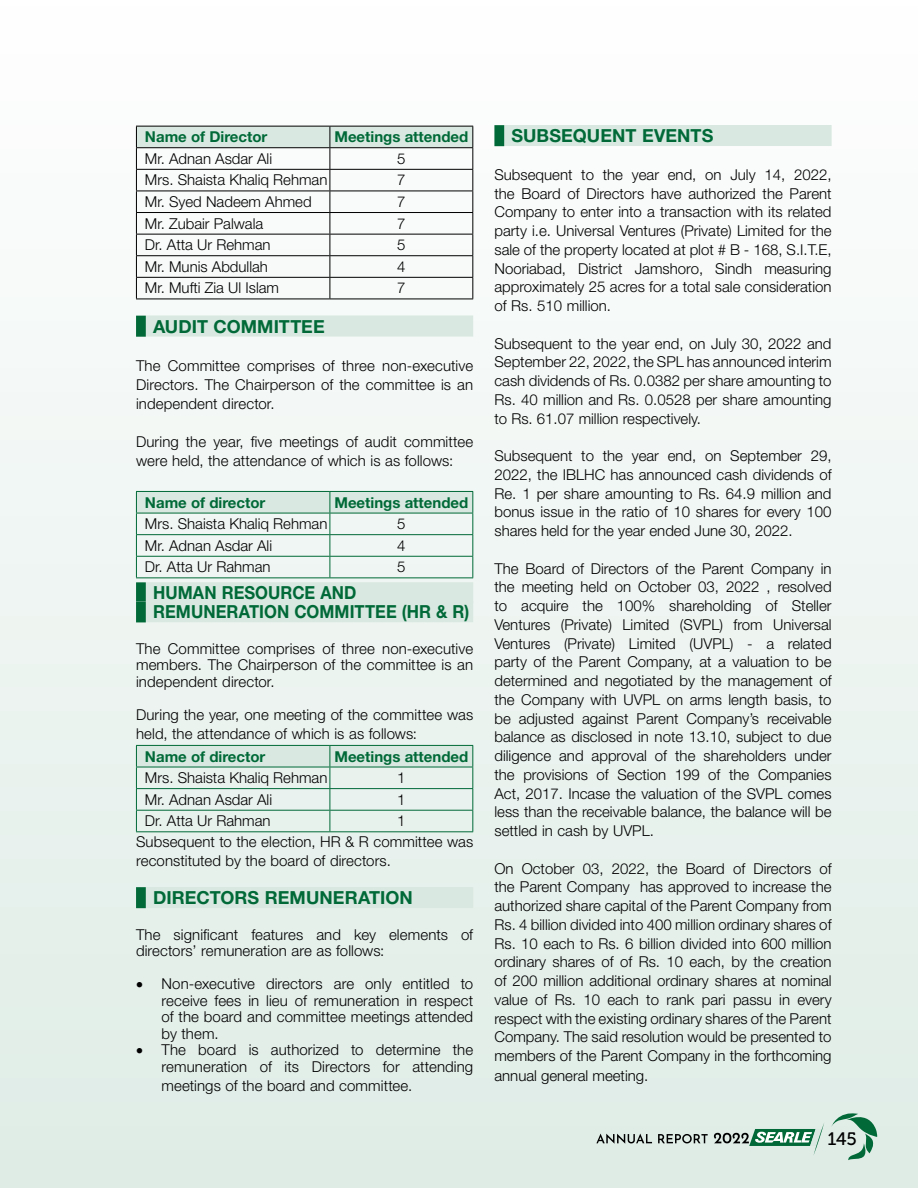
<style>
.page{position:relative;width:918px;height:1188px;background:#fff}
.page>*{position:absolute;margin:0;border:0;box-sizing:border-box;transform-origin:0 0}
.t1{font:700 18px "Helvetica Neue LT Std";letter-spacing:.005em;color:#006937}
.t2{font:700 18px/19px "Helvetica Neue LT Std";letter-spacing:.005em;color:#006937;scale:.92 1}
.t3{font:18px "Museo 500";color:#000}
.t4{font:300 15px/18.8px "Helvetica Neue LT Std";color:#000;text-align:justify}
.t5{font:700 15px "Helvetica Neue LT Std";color:#006937}
</style>
<div class="page">
<div style="left:0;top:0;width:918px;height:1188px;background:linear-gradient(to bottom,#fefefe,#deece6)"></div>
<svg style="left:596px;top:1134px;width:56px;height:10px"></svg>
<svg style="left:658px;top:1134px;width:50px;height:9px"></svg>
<svg style="left:714px;top:1123px;width:110px;height:33px;background:#adcabc"></svg>
<svg style="left:832px;top:1109px;width:45px;height:51px;background:#abcdbd"></svg>
<div style="left:136px;top:316px;width:337px;height:21px;background:#d9e9e1"></div>
<div style="left:136px;top:316px;width:10px;height:21px;background:#006937"></div>
<div style="left:136px;top:582px;width:337px;height:21px;background:#d9e9e1"></div>
<div style="left:136px;top:582px;width:10px;height:21px;background:#006937"></div>
<div style="left:136px;top:601px;width:337px;height:21px;background:#d9e9e1"></div>
<div style="left:136px;top:601px;width:10px;height:21px;background:#006937"></div>
<div style="left:136px;top:887px;width:337px;height:21px;background:#d9e9e1"></div>
<div style="left:136px;top:887px;width:10px;height:21px;background:#006937"></div>
<svg style="left:136px;top:126px;width:337px;height:173px"></svg>
<hr style="left:136px;top:299px;width:194px;height:1px;background:#000">
<hr style="left:330px;top:299px;width:143px;height:1px;background:#000">
<svg style="left:136px;top:491px;width:337px;height:86px"></svg>
<hr style="left:136px;top:577px;width:194px;height:1px;background:#006937">
<hr style="left:330px;top:577px;width:143px;height:1px;background:#006937">
<svg style="left:136px;top:745px;width:337px;height:86px;background:#d8e8e0"></svg>
<hr style="left:136px;top:831px;width:194px;height:1px;background:#006937">
<hr style="left:330px;top:831px;width:143px;height:1px;background:#006937">
<div style="left:494px;top:125px;width:338px;height:21px;background:#d9e9e1"></div>
<div style="left:494px;top:125px;width:10px;height:21px;background:#006937"></div>
<p class="t5" style="left:145px;top:128px;width:124px">Name of Director</p>
<p class="t5" style="left:334px;top:128px;width:135px">Meetings attended</p>
<p class="t4" style="left:145px;top:149px;width:129px">Mr. Adnan Asdar Ali</p>
<p class="t4" style="left:397px;top:149px;width:10px">5</p>
<p class="t4" style="left:145px;top:170px;width:184px">Mrs. Shaista Khaliq Rehman</p>
<p class="t4" style="left:397px;top:170px;width:10px">7</p>
<p class="t4" style="left:145px;top:192px;width:168px">Mr. Syed Nadeem Ahmed</p>
<p class="t4" style="left:397px;top:192px;width:10px">7</p>
<p class="t4" style="left:145px;top:214px;width:120px">Mr. Zubair Palwala</p>
<p class="t4" style="left:397px;top:214px;width:10px">7</p>
<p class="t4" style="left:145px;top:235px;width:127px">Dr. Atta Ur Rehman</p>
<p class="t4" style="left:397px;top:235px;width:10px">5</p>
<p class="t4" style="left:145px;top:257px;width:125px">Mr. Munis Abdullah</p>
<p class="t4" style="left:397px;top:257px;width:10px">4</p>
<p class="t4" style="left:145px;top:278px;width:136px">Mr. Mufti Zia Ul Islam</p>
<p class="t4" style="left:397px;top:278px;width:10px">7</p>
<p class="t1" style="left:153px;top:315px;width:173px">AUDIT COMMITTEE</p>
<p class="t4" style="left:136px;top:356px;width:339px">The Committee comprises of three non-executive Directors. The Chairperson of the committee is an independent director.</p>
<p class="t4" style="left:136px;top:432px;width:339px">During the year, five meetings of audit committee were held, the attendance of which is as follows:</p>
<p class="t5" style="left:145px;top:493px;width:122px">Name of director</p>
<p class="t5" style="left:334px;top:493px;width:135px">Meetings attended</p>
<p class="t4" style="left:145px;top:514px;width:184px">Mrs. Shaista Khaliq Rehman</p>
<p class="t4" style="left:397px;top:514px;width:10px">5</p>
<p class="t4" style="left:145px;top:536px;width:129px">Mr. Adnan Asdar Ali</p>
<p class="t4" style="left:397px;top:536px;width:10px">4</p>
<p class="t4" style="left:145px;top:557px;width:127px">Dr. Atta Ur Rahman</p>
<p class="t4" style="left:397px;top:557px;width:10px">5</p>
<p class="t2" style="left:153px;top:583px;width:345px">HUMAN RESOURCE AND<br>REMUNERATION COMMITTEE (HR &amp; R)</p>
<p class="t4" style="left:136px;top:640px;width:339px;line-height:16.5px">The Committee comprises of three non-executive members. The Chairperson of the committee is an independent director.</p>
<p class="t4" style="left:136px;top:705px;width:339px">During the year, one meeting of the committee was held, the attendance of which is as follows:</p>
<p class="t5" style="left:145px;top:747px;width:122px">Name of director</p>
<p class="t5" style="left:334px;top:747px;width:135px">Meetings attended</p>
<p class="t4" style="left:145px;top:768px;width:184px">Mrs. Shaista Khaliq Rehman</p>
<p class="t4" style="left:397px;top:768px;width:10px">1</p>
<p class="t4" style="left:145px;top:790px;width:129px">Mr. Adnan Asdar Ali</p>
<p class="t4" style="left:397px;top:790px;width:10px">1</p>
<p class="t4" style="left:145px;top:811px;width:127px">Dr. Atta Ur Rahman</p>
<p class="t4" style="left:136px;top:810px;width:339px;line-height:20.7px;text-indent:261px">1<br>Subsequent to the election, HR &amp; R committee was</p>
<p class="t4" style="left:136px;top:851px;width:256px">reconstituted by the board of directors.</p>
<p class="t1" style="left:153px;top:887px;width:261px">DIRECTORS REMUNERATION</p>
<p class="t4" style="left:136px;top:926px;width:339px;line-height:16.5px">The significant features and key elements of directors’ remuneration are as follows:</p>
<p class="t4" style="left:162px;top:975px;width:313px;line-height:16.5px;text-indent:-26px">• Non-executive directors are only entitled to receive fees in lieu of remuneration in respect of the board and committee meetings attended by them.</p>
<p class="t4" style="left:136px;top:1041px;width:339px;line-height:16.5px;text-align:right">• The board is authorized to determine the remuneration of its Directors for attending</p>
<p class="t4" style="left:162px;top:1076px;width:252px">meetings of the board and committee.</p>
<p class="t1" style="left:511px;top:125px;width:203px">SUBSEQUENT EVENTS</p>
<p class="t4" style="left:494px;top:165px;width:339px">Subsequent to the year end, on July 14, 2022, the Board of Directors have authorized the Parent Company to enter into a transaction with its related party i.e. Universal Ventures (Private) Limited for the sale of the property located at plot # B - 168, S.I.T.E, Nooriabad, District Jamshoro, Sindh measuring approximately 25 acres for a total sale consideration of Rs. 510 million.</p>
<p class="t4" style="left:494px;top:334px;width:339px">Subsequent to the year end, on July 30, 2022 and September 22, 2022, the SPL has announced interim cash dividends of Rs. 0.0382 per share amounting to Rs. 40 million and Rs. 0.0528 per share amounting to Rs. 61.07 million respectively.</p>
<p class="t4" style="left:494px;top:446px;width:339px">Subsequent to the year end, on September 29, 2022, the IBLHC has announced cash dividends of Re. 1 per share amounting to Rs. 64.9 million and bonus issue in the ratio of 10 shares for every 100 shares held for the year ended June 30, 2022.</p>
<p class="t4" style="left:494px;top:559px;width:339px">The Board of Directors of the Parent Company in the meeting held on October 03, 2022 , resolved to acquire the 100% shareholding of Steller Ventures (Private) Limited (SVPL) from Universal Ventures (Private) Limited (UVPL) - a related party of the Parent Company, at a valuation to be determined and negotiated by the management of the Company with UVPL on arms length basis, to be adjusted against Parent Company’s receivable balance as disclosed in note 13.10, subject to due diligence and approval of the shareholders under the provisions of Section 199 of the Companies Act, 2017. Incase the valuation of the SVPL comes less than the receivable balance, the balance will be settled in cash by UVPL.</p>
<p class="t4" style="left:494px;top:859px;width:339px">On October 03, 2022, the Board of Directors of the Parent Company has approved to increase the authorized share capital of the Parent Company from Rs. 4 billion divided into 400 million ordinary shares of Rs. 10 each to Rs. 6 billion divided into 600 million ordinary shares of of Rs. 10 each, by the creation of 200 million additional ordinary shares at nominal value of Rs. 10 each to rank pari passu in every respect with the existing ordinary shares of the Parent Company. The said resolution would be presented to members of the Parent Company in the forthcoming annual general meeting.</p>
<p class="t3" style="left:827px;top:1128px;width:31px">145</p>
</div>
